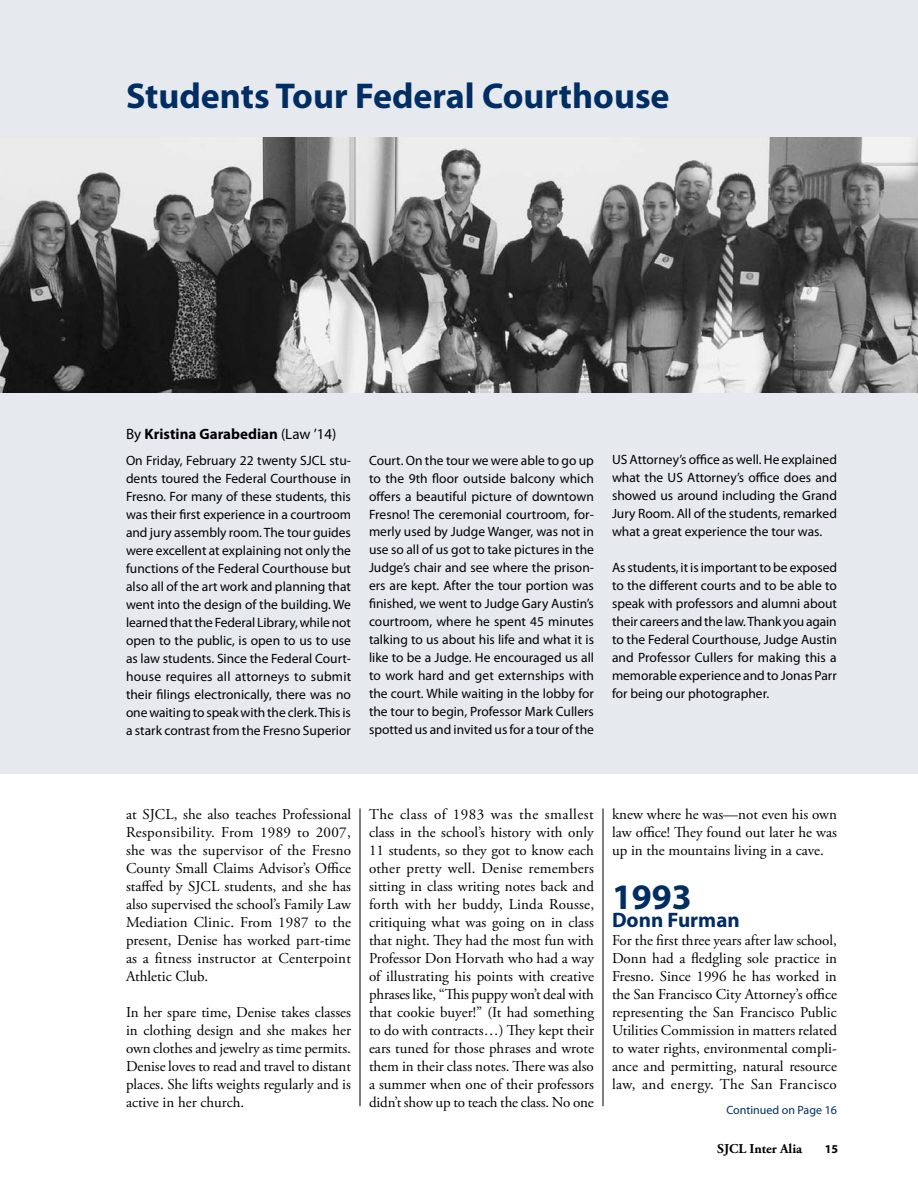
<style>
.page{position:relative;width:918px;height:1188px;background:#fff}
.page>*{position:absolute;margin:0;border:0;box-sizing:border-box;transform-origin:0 0}
.t1{font:700 36px "Myriad Pro";color:#002d62}
.t2{font:700 21px "Myriad Pro";color:#002d62}
.t3{font:15px/18px "Adobe Garamond Pro";color:#000;text-align:justify}
.t4{font:700 15px "Myriad Pro";color:#000}
.t5{font:13.5px/18px "Myriad Pro";color:#000;text-align:justify}
.t6{font:700 13.5px "Adobe Garamond Pro";color:#000}
.t7{font:12px "Myriad Pro";color:#002d62}
.t8{font:700 12px "Myriad Pro";color:#000}
.s1{font-weight:400}
</style>
<div class="page">
<div style="left:0;top:0;width:918px;height:773px;background:#e6eaef"></div>
<img style="left:0;top:137px;width:918px;height:255px">
<hr style="left:360px;top:808px;width:1px;height:298px;background:#000">
<hr style="left:603px;top:808px;width:1px;height:298px;background:#000">
<h1 class="t1" style="left:126px;top:72px;width:545px">Students Tour Federal Courthouse</h1>
<p class="t4" style="left:126px;top:424px;width:212px"><span class="s1">By</span> Kristina Garabedian <span class="s1">(Law ’14)</span></p>
<p class="t5" style="left:126px;top:451px;width:227px">On Friday, February 22 twenty SJCL stu&shy;dents toured the Federal Courthouse in Fresno. For many of these students, this was their first experience in a courtroom and jury assembly room. The tour guides were excellent at explaining not only the functions of the Federal Courthouse but also all of the art work and planning that went into the design of the building. We learned that the Federal Library, while not open to the public, is open to us to use as law students. Since the Federal Court&shy;house requires all attorneys to submit their filings electronically, there was no one waiting to speak with the clerk. This is a stark contrast from the Fresno Superior</p>
<p class="t5" style="left:369px;top:451px;width:227px">Court. On the tour we were able to go up to the 9th floor outside balcony which offers a beautiful picture of downtown Fresno! The ceremonial courtroom, for&shy;merly used by Judge Wanger, was not in use so all of us got to take pictures in the Judge’s chair and see where the prison&shy;ers are kept. After the tour portion was finished, we went to Judge Gary Austin’s courtroom, where he spent 45 minutes talking to us about his life and what it is like to be a Judge. He encouraged us all to work hard and get externships with the court. While waiting in the lobby for the tour to begin, Professor Mark Cullers spotted us and invited us for a tour of the</p>
<p class="t5" style="left:612px;top:451px;width:227px">US Attorney’s office as well. He explained what the US Attorney’s office does and showed us around including the Grand Jury Room. All of the students, remarked what a great experience the tour was.</p>
<p class="t5" style="left:612px;top:559px;width:227px">As students, it is important to be exposed to the different courts and to be able to speak with professors and alumni about their careers and the law. Thank you again to the Federal Courthouse, Judge Austin and Professor Cullers for making this a memorable experience and to Jonas Parr for being our photographer.</p>
<p class="t3" style="left:126px;top:806px;width:227px">at SJCL, she also teaches Professional Responsibility. From 1989 to 2007, she was the supervisor of the Fresno County Small Claims Advisor’s Office staffed by SJCL students, and she has also supervised the school’s Family Law Mediation Clinic. From 1987 to the present, Denise has worked part-time as a fitness instructor at Centerpoint Athletic Club.</p>
<p class="t3" style="left:126px;top:1004px;width:227px">In her spare time, Denise takes classes in clothing design and she makes her own clothes and jewelry as time permits.<br>Denise loves to read and travel to distant places. She lifts weights regularly and is active in her church.</p>
<p class="t3" style="left:369px;top:806px;width:227px">The class of 1983 was the smallest class in the school’s history with only 11 students, so they got to know each other pretty well. Denise remembers sitting in class writing notes back and forth with her buddy, Linda Rousse, critiquing what was going on in class that night. They had the most fun with Professor Don Horvath who had a way of illustrating his points with creative phrases like, “This puppy won’t deal with that cookie buyer!” (It had something to do with contracts…) They kept their ears tuned for those phrases and wrote them in their class notes. There was also a summer when one of their professors didn’t show up to teach the class. No one</p>
<p class="t3" style="left:612px;top:806px;width:227px">knew where he was—not even his own law office! They found out later he was up in the mountains living in a cave.</p>
<h1 class="t1" style="left:612px;top:873px;width:81px">1993</h1>
<h2 class="t2" style="left:612px;top:906px;width:129px">Donn Furman</h2>
<p class="t3" style="left:612px;top:932px;width:227px">For the first three years after law school, Donn had a fledgling sole practice in Fresno. Since 1996 he has worked in the San Francisco City Attorney’s office representing the San Francisco Public Utilities Commission in matters related to water rights, environmental compli&shy;ance and permitting, natural resource law, and energy. The San Francisco</p>
<p class="t7" style="left:726px;top:1103px;width:112px">Continued on Page 16</p>
<p class="t6" style="left:717px;top:1141px;width:87px">SJCL Inter Alia</p>
<p class="t8" style="left:825px;top:1141px;width:15px">15</p>
</div>
